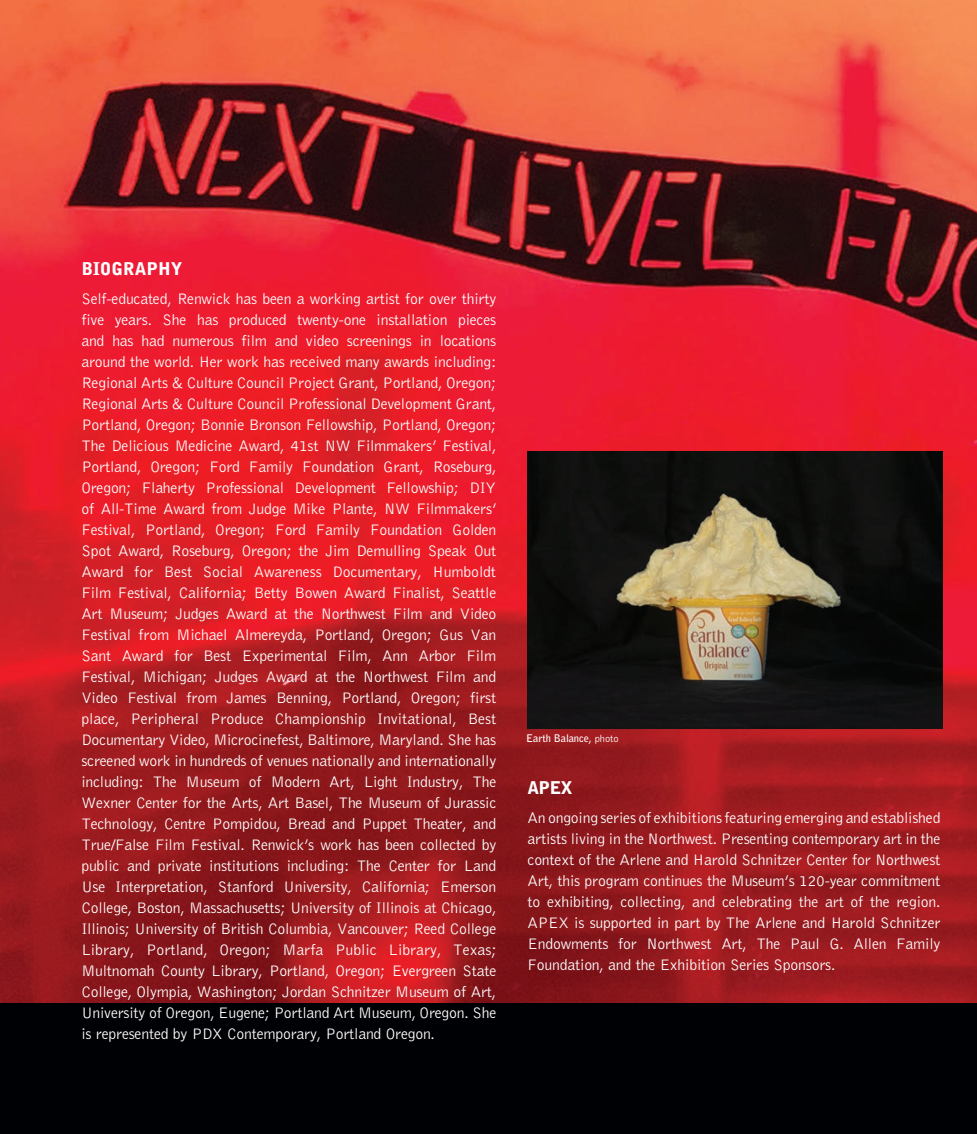
<style>
.page{position:relative;width:977px;height:1134px;background:#fff}
.page>*{position:absolute;margin:0;border:0;box-sizing:border-box;transform-origin:0 0}
.t1{font:900 17.5px "Bell Gothic";color:#fff}
.t2{font:300 15.75px/21px "Bell Gothic";letter-spacing:-.015em;color:#fff;text-align:justify}
.t3{font:700 10.5px "Bell Gothic";letter-spacing:-.01em;color:#fff}
.s1{font-weight:300}
</style>
<div class="page">
<div style="left:0;top:0;width:976px;height:1134px;background:#000104"></div>
<img style="left:0;top:0;width:976px;height:1003px">
<img style="left:527px;top:451px;width:415px;height:278px">
<p class="t1" style="left:81px;top:259px;width:103px">BIOGRAPHY</p>
<p class="t2" style="left:81px;top:289px;width:417px">Self-educated, Renwick has been a working artist for over thirty five years. She has produced twenty-one installation pieces and has had numerous film and video screenings in locations around the world. Her work has received many awards including:<br>Regional Arts &amp; Culture Council Project Grant, Portland, Oregon; Regional Arts &amp; Culture Council Professional Development Grant, Portland, Oregon; Bonnie Bronson Fellowship, Portland, Oregon; The Delicious Medicine Award, 41st NW Filmmakers’ Festival, Portland, Oregon; Ford Family Foundation Grant, Roseburg, Oregon; Flaherty Professional Development Fellowship; DIY of All-Time Award from Judge Mike Plante, NW Filmmakers’ Festival, Portland, Oregon; Ford Family Foundation Golden Spot Award, Roseburg, Oregon; the Jim Demulling Speak Out Award for Best Social Awareness Documentary, Humboldt Film Festival, California; Betty Bowen Award Finalist, Seattle Art Museum; Judges Award at the Northwest Film and Video Festival from Michael Almereyda, Portland, Oregon; Gus Van Sant Award for Best Experimental Film, Ann Arbor Film Festival, Michigan; Judges Award at the Northwest Film and Video Festival from James Benning, Portland, Oregon; first place, Peripheral Produce Championship Invitational, Best Documentary Video, Microcinefest, Baltimore, Maryland. She has screened work in hundreds of venues nationally and internationally including: The Museum of Modern Art, Light Industry, The Wexner Center for the Arts, Art Basel, The Museum of Jurassic Technology, Centre Pompidou, Bread and Puppet Theater, and True/False Film Festival. Renwick’s work has been collected by public and private institutions including: The Center for Land Use Interpretation, Stanford University, California; Emerson College, Boston, Massachusetts; University of Illinois at Chicago, Illinois; University of British Columbia, Vancouver; Reed College Library, Portland, Oregon; Marfa Public Library, Texas; Multnomah County Library, Portland, Oregon; Evergreen State College, Olympia, Washington; Jordan Schnitzer Museum of Art, University of Oregon, Eugene; Portland Art Museum, Oregon. She is represented by PDX Contemporary, Portland Oregon.</p>
<p class="t3" style="left:526px;top:732px;width:94px">Earth Balance, <span class="s1">photo</span></p>
<p class="t1" style="left:527px;top:778px;width:46px">APEX</p>
<p class="t2" style="left:527px;top:808px;width:414px">An ongoing series of exhibitions featuring emerging and established artists living in the Northwest. Presenting contemporary art in the context of the Arlene and Harold Schnitzer Center for Northwest Art, this program continues the Museum’s 120-year commitment to exhibiting, collecting, and celebrating the art of the region.<br>APEX is supported in part by The Arlene and Harold Schnitzer Endowments for Northwest Art, The Paul G. Allen Family Foundation, and the Exhibition Series Sponsors.</p>
</div>
